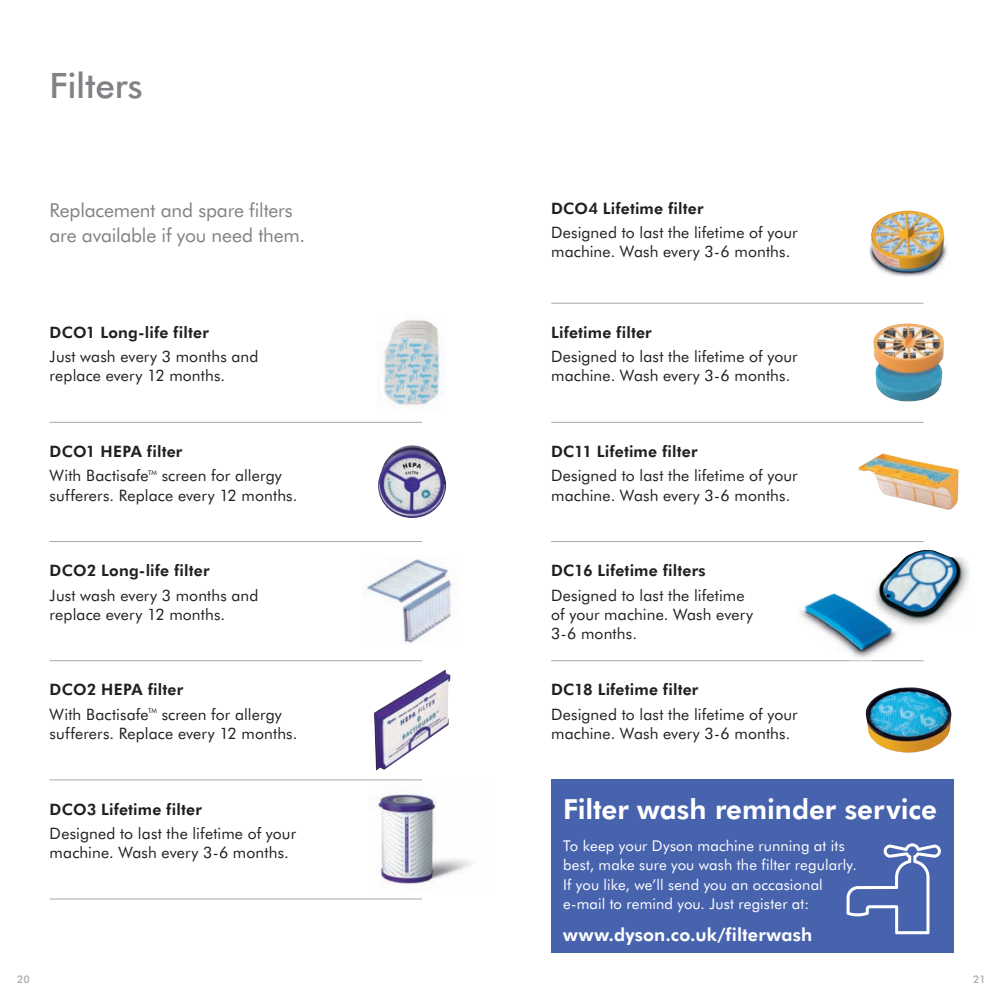
<style>
.page{position:relative;width:1003px;height:1003px;background:#fff}
.page>*{position:absolute;margin:0;border:0;box-sizing:border-box;transform-origin:0 0}
.t1{font:500 35px "Futura BT";letter-spacing:-.01em;color:#808285}
.t2{font:800 27.65px "Futura BT";color:#fff}
.t3{font:19.25px/24.5px "Futura BT";letter-spacing:-.01em;color:#808285}
.t4{font:800 18.03px "Futura BT";letter-spacing:.01em;color:#fff}
.t5{font:15.75px/19.2px "Futura BT";letter-spacing:.01em;color:#231f20}
.t6{font:800 15.75px "Futura BT";letter-spacing:.01em;color:#231f20}
.t7{font:14.88px/19.2px "Futura BT";letter-spacing:.01em;color:#fff}
.t8{font:500 10.5px "Futura BT";color:#a8a9ad}
.t9{font:6.65px "Futura BT";color:#231f20}
</style>
<div class="page">
<img style="left:377px;top:320px;width:68px;height:87px">
<hr style="left:50px;top:422px;width:372px;height:1px;background:#a8a9ad">
<hr style="left:50px;top:541px;width:372px;height:1px;background:#a8a9ad">
<img style="left:378px;top:445px;width:68px;height:73px">
<hr style="left:50px;top:660px;width:372px;height:1px;background:#a8a9ad">
<img style="left:362px;top:558px;width:94px;height:85px">
<hr style="left:50px;top:779px;width:372px;height:1px;background:#a8a9ad">
<img style="left:373px;top:669px;width:77px;height:101px">
<img style="left:368px;top:792px;width:105px;height:92px">
<img style="left:869px;top:210px;width:79px;height:67px">
<hr style="left:551px;top:303px;width:372px;height:1px;background:#a8a9ad">
<hr style="left:551px;top:422px;width:372px;height:1px;background:#a8a9ad">
<img style="left:873px;top:323px;width:70px;height:78px">
<hr style="left:551px;top:541px;width:372px;height:1px;background:#a8a9ad">
<img style="left:858px;top:453px;width:100px;height:56px">
<hr style="left:551px;top:660px;width:372px;height:1px;background:#a8a9ad">
<img style="left:875px;top:550px;width:94px;height:76px">
<img style="left:865px;top:687px;width:86px;height:66px">
<hr style="left:50px;top:898px;width:372px;height:1px;background:#a8a9ad">
<img style="left:799px;top:593px;width:104px;height:65px">
<div style="left:551px;top:779px;width:401px;height:173px;background:#4863ae"></div>
<svg style="left:846px;top:843px;width:94px;height:90px"></svg>
<h1 class="t1" style="left:50px;top:63px;width:95px">Filters</h1>
<p class="t3" style="left:50px;top:197px;width:257px">Replacement and spare filters are available if you need them.</p>
<p class="t6" style="left:50px;top:321px;width:160px">DCO1 Long-life filter</p>
<p class="t5" style="left:50px;top:346px;width:210px">Just wash every 3 months and replace every 12 months.</p>
<p class="t6" style="left:50px;top:440px;width:134px">DCO1 HEPA filter</p>
<p class="t5" style="left:50px;top:465px;width:101px">With Bactisafe</p>
<p class="t9" style="left:148px;top:467px;width:10px">TM</p>
<p class="t5" style="left:50px;top:465px;width:249px;text-indent:112px">screen for allergy sufferers. Replace every 12 months.</p>
<p class="t6" style="left:50px;top:559px;width:161px">DCO2 Long-life filter</p>
<p class="t5" style="left:50px;top:584px;width:210px">Just wash every 3 months and replace every 12 months.</p>
<p class="t6" style="left:50px;top:679px;width:135px">DCO2 HEPA filter</p>
<p class="t5" style="left:50px;top:703px;width:101px">With Bactisafe</p>
<p class="t9" style="left:148px;top:706px;width:10px">TM</p>
<p class="t5" style="left:50px;top:703px;width:249px;text-indent:112px">screen for allergy sufferers. Replace every 12 months.</p>
<p class="t6" style="left:50px;top:798px;width:153px">DCO3 Lifetime filter</p>
<p class="t5" style="left:50px;top:822px;width:248px">Designed to last the lifetime of your machine. Wash every 3-6 months.</p>
<p class="t6" style="left:551px;top:197px;width:154px">DCO4 Lifetime filter</p>
<p class="t5" style="left:551px;top:222px;width:248px">Designed to last the lifetime of your machine. Wash every 3-6 months.</p>
<p class="t6" style="left:551px;top:321px;width:102px">Lifetime filter</p>
<p class="t5" style="left:551px;top:346px;width:248px">Designed to last the lifetime of your machine. Wash every 3-6 months.</p>
<p class="t6" style="left:551px;top:440px;width:148px">DC11 Lifetime filter</p>
<p class="t5" style="left:551px;top:465px;width:248px">Designed to last the lifetime of your machine. Wash every 3-6 months.</p>
<p class="t6" style="left:551px;top:559px;width:156px">DC16 Lifetime filters</p>
<p class="t5" style="left:551px;top:584px;width:203px">Designed to last the lifetime of your machine. Wash every<br>3-6 months.</p>
<p class="t6" style="left:551px;top:679px;width:149px">DC18 Lifetime filter</p>
<p class="t5" style="left:551px;top:703px;width:248px">Designed to last the lifetime of your machine. Wash every 3-6 months.</p>
<h2 class="t2" style="left:563px;top:789px;width:375px">Filter wash reminder service</h2>
<p class="t7" style="left:563px;top:835px;width:295px">To keep your Dyson machine running at its best, make sure you wash the filter regularly.<br>If you like, we’ll send you an occasional e-mail to remind you. Just register at:</p>
<p class="t4" style="left:563px;top:921px;width:250px">www.dyson.co.uk/filterwash</p>
<p class="t8" style="left:17px;top:972px;width:14px">20</p>
<p class="t8" style="left:972px;top:972px;width:14px">21</p>
</div>
